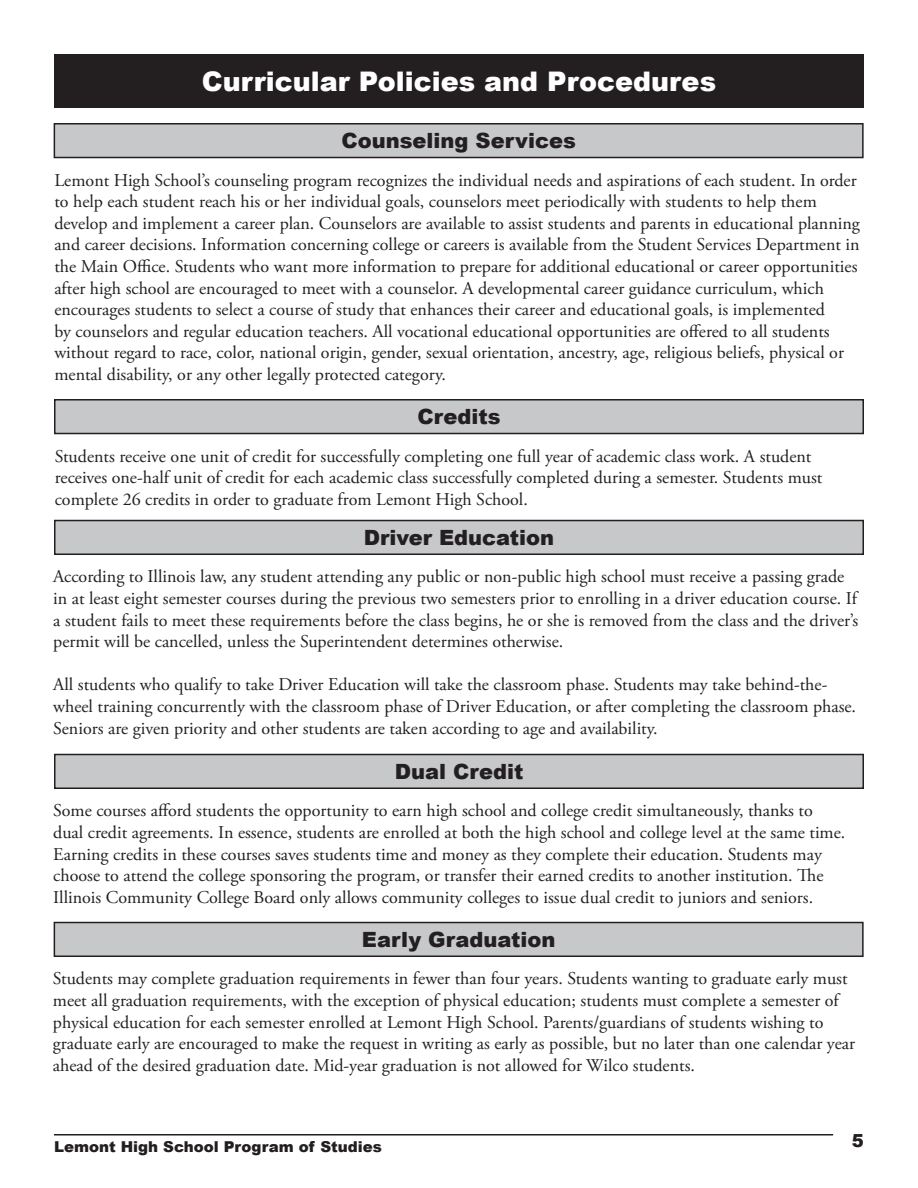
<style>
.page{position:relative;width:918px;height:1188px;background:#fff}
.page>*{position:absolute;margin:0;border:0;box-sizing:border-box;transform-origin:0 0}
.t1{font:900 27px "Arial";color:#fff}
.t2{font:900 21px "Arial";color:#231f20}
.t3{font:18px/21.6px "Adobe Garamond Pro";color:#231f20}
.t4{font:900 18px "Arial";color:#231f20}
.t5{font:900 15px "Arial";color:#231f20}
</style>
<div class="page">
<hr style="left:54px;top:1134px;width:779px;height:2px;background:#231f20">
<div style="left:54px;top:54px;width:810px;height:54px;background:#231f20"></div>
<div style="left:55px;top:400px;width:808px;height:34px;background:#c7c8ca"></div>
<div style="left:54px;top:399px;width:810px;height:35px;border:2px solid #231f20"></div>
<div style="left:55px;top:521px;width:808px;height:33px;background:#c7c8ca"></div>
<div style="left:54px;top:520px;width:810px;height:35px;border:2px solid #231f20"></div>
<div style="left:54px;top:124px;width:809px;height:34px;background:#c7c8ca"></div>
<div style="left:54px;top:123px;width:810px;height:35px;border:2px solid #231f20"></div>
<div style="left:54px;top:923px;width:809px;height:33px;background:#c7c8ca"></div>
<div style="left:54px;top:922px;width:810px;height:35px;border:2px solid #231f20"></div>
<div style="left:55px;top:754px;width:808px;height:34px;background:#c7c8ca"></div>
<div style="left:54px;top:754px;width:810px;height:35px;border:2px solid #231f20"></div>
<h1 class="t1" style="left:202px;top:61px;width:516px">Curricular Policies and Procedures</h1>
<p class="t2" style="left:341px;top:125px;width:236px">Counseling Services</p>
<p class="t3" style="left:54px;top:170px;width:807px">Lemont High School’s counseling program recognizes the individual needs and aspirations of each student. In order to help each student reach his or her individual goals, counselors meet periodically with students to help them develop and implement a career plan. Counselors are available to assist students and parents in educational planning and career decisions. Information concerning college or careers is available from the Student Services Department in the Main Office. Students who want more information to prepare for additional educational or career opportunities after high school are encouraged to meet with a counselor. A developmental career guidance curriculum, which encourages students to select a course of study that enhances their career and educational goals, is implemented<br>by counselors and regular education teachers. All vocational educational opportunities are offered to all students without regard to race, color, national origin, gender, sexual orientation, ancestry, age, religious beliefs, physical or mental disability, or any other legally protected category.</p>
<p class="t2" style="left:417px;top:401px;width:85px">Credits</p>
<p class="t3" style="left:55px;top:446px;width:769px">Students receive one unit of credit for successfully completing one full year of academic class work. A student receives one-half unit of credit for each academic class successfully completed during a semester. Students must complete 26 credits in order to graduate from Lemont High School.</p>
<p class="t2" style="left:364px;top:522px;width:192px">Driver Education</p>
<p class="t3" style="left:53px;top:566px;width:807px">According to Illinois law, any student attending any public or non-public high school must receive a passing grade in at least eight semester courses during the previous two semesters prior to enrolling in a driver education course. If a student fails to meet these requirements before the class begins, he or she is removed from the class and the driver’s permit will be cancelled, unless the Superintendent determines otherwise.</p>
<p class="t3" style="left:53px;top:674px;width:804px">All students who qualify to take Driver Education will take the classroom phase. Students may take behind-the&shy;wheel training concurrently with the classroom phase of Driver Education, or after completing the classroom phase.<br>Seniors are given priority and other students are taken according to age and availability.</p>
<p class="t2" style="left:395px;top:756px;width:130px">Dual Credit</p>
<p class="t3" style="left:53px;top:800px;width:794px">Some courses afford students the opportunity to earn high school and college credit simultaneously, thanks to dual credit agreements. In essence, students are enrolled at both the high school and college level at the same time.<br>Earning credits in these courses saves students time and money as they complete their education. Students may choose to attend the college sponsoring the program, or transfer their earned credits to another institution. The Illinois Community College Board only allows community colleges to issue dual credit to juniors and seniors.</p>
<p class="t2" style="left:362px;top:924px;width:195px">Early Graduation</p>
<p class="t3" style="left:53px;top:968px;width:804px">Students may complete graduation requirements in fewer than four years. Students wanting to graduate early must meet all graduation requirements, with the exception of physical education; students must complete a semester of physical education for each semester enrolled at Lemont High School. Parents/guardians of students wishing to graduate early are encouraged to make the request in writing as early as possible, but no later than one calendar year ahead of the desired graduation date. Mid-year graduation is not allowed for Wilco students.</p>
<p class="t5" style="left:54px;top:1136px;width:330px">Lemont High School Program of Studies</p>
<p class="t4" style="left:852px;top:1127px;width:14px">5</p>
</div>
